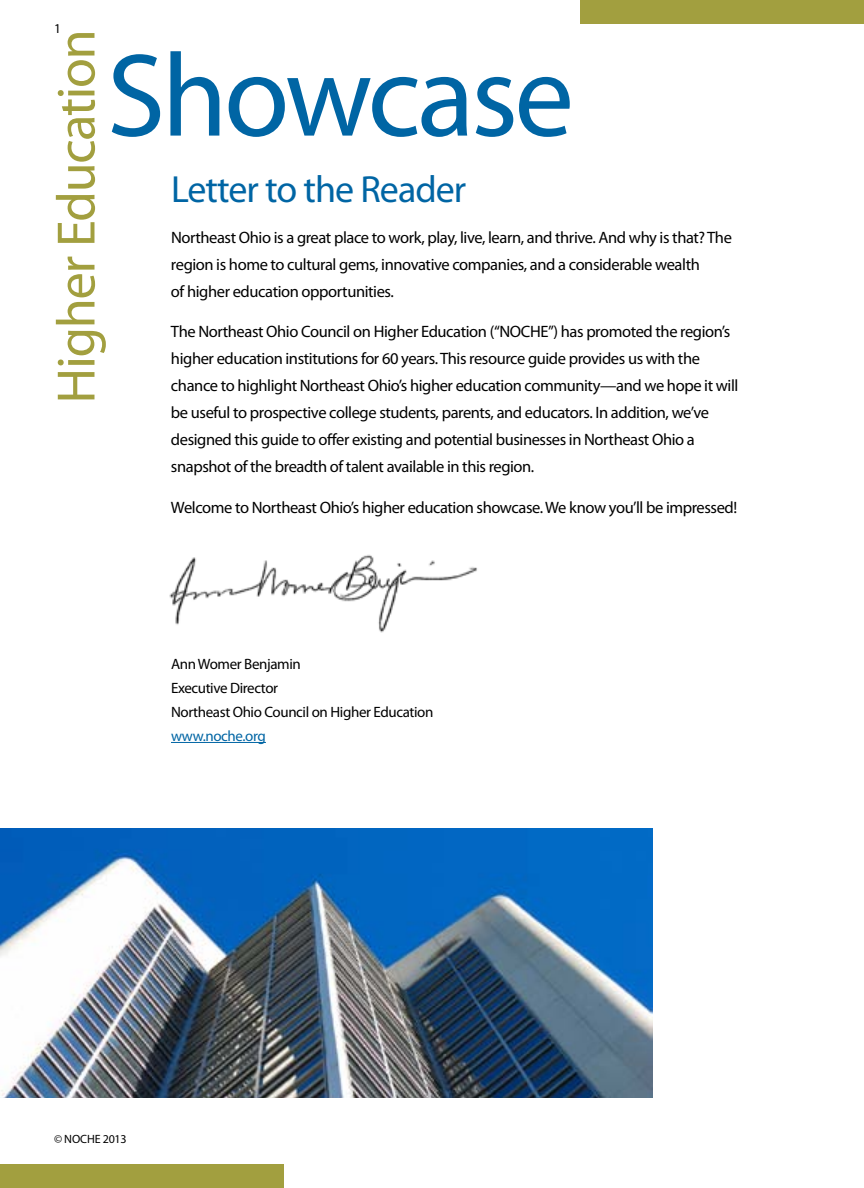
<style>
.page{position:relative;width:864px;height:1188px;background:#fff}
.page>*{position:absolute;margin:0;border:0;box-sizing:border-box;transform-origin:0 0}
.t1{font:118.8px "Myriad Pro";color:#0065a4}
.t2{font:54.45px "Myriad Pro";letter-spacing:-.025em;color:#a29f3f}
.t3{font:37.95px "Myriad Pro";letter-spacing:-.025em;color:#0065a4}
.t4{font:16.5px/27px "Myriad Pro";letter-spacing:-.025em;color:#000}
.t5{font:15px/24px "Myriad Pro";letter-spacing:-.025em;color:#000}
.t6{font:15px "Myriad Pro";color:#0065a4}
.t7{font:13.5px "Myriad Pro";color:#000}
.t8{font:12px "Myriad Pro";letter-spacing:-.025em;color:#000}
</style>
<div class="page">
<div style="left:580px;top:0;width:284px;height:24px;background:#a29f3f"></div>
<div style="left:0;top:1164px;width:284px;height:24px;background:#a29f3f"></div>
<hr style="left:171px;top:742px;width:95px;height:1px;background:#0065a4">
<img style="left:0;top:828px;width:653px;height:270px">
<img style="left:169px;top:554px;width:308px;height:79px">
<p class="t7" style="left:54px;top:20px;width:8px">1</p>
<h2 class="t2" style="left:43px;top:404px;width:376px;rotate:-90deg">H igher Education</h2>
<h1 class="t1" style="left:107px;top:22px;width:469px">Showcase</h1>
<h3 class="t3" style="left:171px;top:166px;width:297px">Letter to the Reader</h3>
<p class="t4" style="left:171px;top:224px;width:562px">Northeast Ohio is a great place to work, play, live, learn, and thrive. And why is that? The region is home to cultural gems, innovative companies, and a considerable wealth<br>of higher education opportunities.</p>
<p class="t4" style="left:171px;top:318px;width:569px">The Northeast Ohio Council on H igher Education (“NOCHE”) has promoted the region’s higher education institutions for 60 years. This resource guide provides us with the chance to highlight Northeast Ohio’s higher education community—and we hope it will be useful to prospective college students, parents, and educators. I n addition, we’ve designed this guide to offer existing and potential businesses in Northeast Ohio a snapshot of the breadth of talent available in this region.</p>
<p class="t4" style="left:171px;top:494px;width:568px">Welcome to Northeast Ohio’s higher education showcase. We know you’ll be impressed!</p>
<p class="t5" style="left:171px;top:652px;width:264px">Ann Womer Benjamin<br>Executive Director<br>Northeast Ohio Council on H igher Education</p>
<p class="t6" style="left:171px;top:727px;width:96px">www.noche.org</p>
<p class="t8" style="left:54px;top:1132px;width:74px">© NOCHE 2013</p>
</div>
